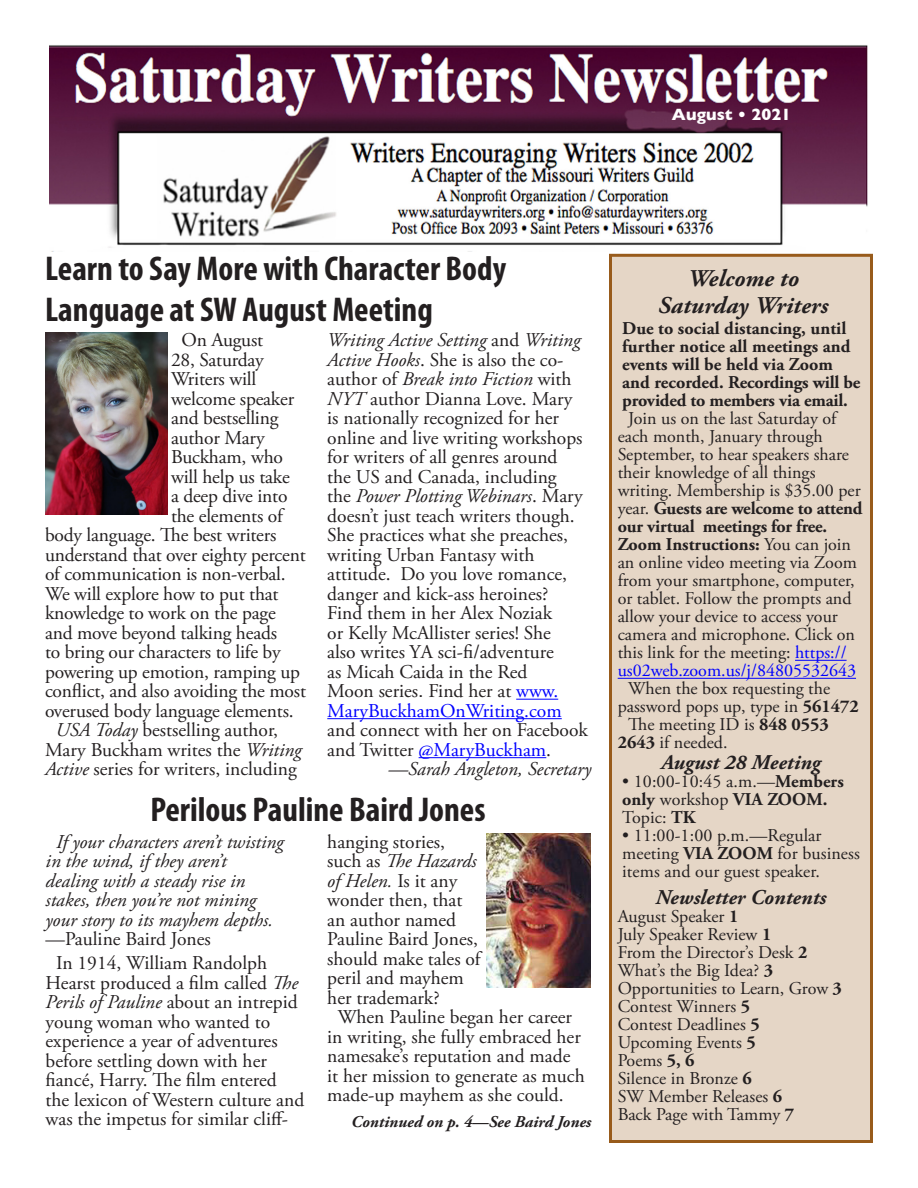
<style>
.page{position:relative;width:918px;height:1188px;background:#fff}
.page>*{position:absolute;margin:0;border:0;box-sizing:border-box;transform-origin:0 0}
.SW_Headlines{font:700 condensed 34.5px/41.4px "Myriad Pro";color:#231f20}
.Photo_Name{font:italic 700 24px "Adobe Garamond Pro";letter-spacing:.005em;color:#231f20}
.Photo_Name-2{font:italic 700 21px "Adobe Garamond Pro";letter-spacing:.005em;color:#231f20}
.SW_Body_Type{font:19.5px/19.5px "Adobe Garamond Pro";color:#231f20}
.SW_Body_Type-2{font:italic 19.5px/19.5px "Adobe Garamond Pro";color:#231f20}
.SW_Body_Type-3{font:18px/18px "Adobe Garamond Pro";color:#231f20}
.Photo_Name-3{font:700 18px/18px "Adobe Garamond Pro";letter-spacing:.005em;color:#231f20}
.Photo_Name-4{font:18px/18px "Adobe Garamond Pro";letter-spacing:.005em;color:#231f20}
.Location_Box{font:700 16.65px "Gill Sans";letter-spacing:.005em;color:#fff}
.Continued{font:italic 700 16.5px "Adobe Garamond Pro";color:#231f20}
.s1{font-style:italic}
.s2{font-family:"Arial"}
.s3{color:#00f}
.s4{font-style:normal}
.s5{font-weight:700}
</style>
<div class="page">
<img style="left:50px;top:45px;width:818px;height:203px">
<div style="left:609px;top:254px;width:264px;height:889px;background:#e5d6c6;border:3px solid #985b1b"></div>
<hr style="left:795px;top:660px;width:52px;height:1px;background:#00f">
<hr style="left:618px;top:678px;width:238px;height:1px;background:#00f">
<hr style="left:516px;top:699px;width:42px;height:1px;background:#00f">
<hr style="left:327px;top:718px;width:235px;height:1px;background:#00f">
<hr style="left:419px;top:757px;width:127px;height:1px;background:#00f">
<img style="left:46px;top:332px;width:121px;height:182px">
<img style="left:486px;top:833px;width:105px;height:155px">
<p class="Location_Box" style="left:672px;top:101px;width:121px">August • 2021</p>
<p class="SW_Headlines" style="left:45px;top:247px;width:463px">Learn to Say More with Character Body<br>Language at SW August Meeting</p>
<p class="SW_Body_Type" style="left:182px;top:331px;width:83px">On August</p>
<p class="SW_Body_Type" style="left:171px;top:350px;width:94px">28, Saturday</p>
<p class="SW_Body_Type" style="left:171px;top:370px;width:87px">Writers will</p>
<p class="SW_Body_Type" style="left:171px;top:389px;width:125px">welcome speaker</p>
<p class="SW_Body_Type" style="left:171px;top:409px;width:109px">and bestselling</p>
<p class="SW_Body_Type" style="left:171px;top:428px;width:95px">author Mary</p>
<p class="SW_Body_Type" style="left:171px;top:448px;width:114px">Buckham, who</p>
<p class="SW_Body_Type" style="left:171px;top:467px;width:120px">will help us take</p>
<p class="SW_Body_Type" style="left:171px;top:487px;width:118px">a deep dive into</p>
<p class="SW_Body_Type" style="left:171px;top:506px;width:113px">the elements of</p>
<p class="SW_Body_Type" style="left:45px;top:526px;width:233px">body language. The best writers</p>
<p class="SW_Body_Type" style="left:45px;top:545px;width:262px">understand that over eighty percent</p>
<p class="SW_Body_Type" style="left:45px;top:565px;width:242px">of communication is non-verbal.</p>
<p class="SW_Body_Type" style="left:45px;top:584px;width:235px">We will explore how to put that</p>
<p class="SW_Body_Type" style="left:45px;top:604px;width:232px">knowledge to work on the page</p>
<p class="SW_Body_Type" style="left:45px;top:623px;width:234px">and move beyond talking heads</p>
<p class="SW_Body_Type" style="left:45px;top:643px;width:237px">to bring our characters to life by</p>
<p class="SW_Body_Type" style="left:45px;top:662px;width:257px">powering up emotion, ramping up</p>
<p class="SW_Body_Type" style="left:45px;top:682px;width:263px">conflict, and also avoiding the most</p>
<p class="SW_Body_Type" style="left:45px;top:701px;width:250px">overused body language elements.</p>
<p class="SW_Body_Type" style="left:45px;top:721px;width:258px;text-indent:10px"><span class="s1">USA Today</span> bestselling author,<br>Mary Buckham writes the <span class="s1">Writing<br>Active</span> series for writers, including</p>
<p class="SW_Body_Type" style="left:327px;top:331px;width:262px"><span class="s1">Writing Active Setting</span> and <span class="s1">Writing<br>Active Hooks</span>. She is also the co&shy;author of <span class="s1">Break into Fiction</span> with<br><span class="s1">NYT</span> author Dianna Love. Mary is nationally recognized for her online and live writing workshops for writers of all genres around<br>the US and Canada, including<br>the <span class="s1">Power Plotting Webinars</span>. Mary doesn’t just teach writers though.<br>She practices what she preaches, writing Urban Fantasy with attitude. Do you love romance, danger and kick-ass heroines?<br>Find them in her Alex Noziak<br>or Kelly McAllister series! She<br>also writes YA sci-fi/adventure<br>as Micah Caida in the Red<br>Moon series<span class="s2">.</span> Find her at <span class="s3">www.<br>MaryBuckhamOnWriting.com </span>and connect with her on Facebook and Twitter <span class="s3">@MaryBuckham</span>.</p>
<p class="SW_Body_Type-2" style="left:389px;top:760px;width:204px">—Sarah Angleton, Secretary</p>
<p class="SW_Headlines" style="left:150px;top:788px;width:337px">Perilous Pauline Baird Jones</p>
<p class="SW_Body_Type-2" style="left:46px;top:832px;width:240px;text-indent:11px">If your characters aren’t twisting in the wind, if they aren’t<br>dealing with a steady rise in stakes, then you’re not mining your story to its mayhem depths. <span class="s4">—Pauline Baird Jones</span></p>
<p class="SW_Body_Type" style="left:46px;top:954px;width:260px;text-indent:11px">In 1914, William Randolph<br>Hearst produced a film called <span class="s1">The<br>Perils of Pauline</span> about an intrepid young woman who wanted to experience a year of adventures before settling down with her fiancé, Harry. The film entered the lexicon of Western culture and was the impetus for similar cliff-</p>
<p class="SW_Body_Type" style="left:327px;top:832px;width:155px">hanging stories, such as <span class="s1">The Hazards of Helen.</span> Is it any wonder then, that an author named<br>Pauline Baird Jones, should make tales of peril and mayhem her trademark?</p>
<p class="SW_Body_Type" style="left:327px;top:1008px;width:259px;text-indent:10px">When Pauline began her career in writing, she fully embraced her namesake’s reputation and made it her mission to generate as much made-up mayhem as she could.</p>
<p class="Continued" style="left:351px;top:1112px;width:241px">Continued on p. 4—See Baird Jones</p>
<p class="Photo_Name" style="left:687px;top:265px;width:113px">Welcome to</p>
<p class="Photo_Name" style="left:658px;top:292px;width:172px">Saturday Writers</p>
<p class="Photo_Name-3" style="left:622px;top:320px;width:240px">Due to social distancing, until further notice all meetings and events will be held via Zoom and recorded. Recordings will be provided to members via email.</p>
<p class="SW_Body_Type-3" style="left:618px;top:410px;width:246px;text-indent:10px">Join us on the last Saturday of each month, January through<br>September, to hear speakers share their knowledge of all things writing. Membership is $35.00 per year. <span class="s5">Guests are welcome to attend our virtual meetings for free.</span></p>
<p class="SW_Body_Type-3" style="left:618px;top:536px;width:241px"><span class="s5">Zoom Instructions:</span> You can join an online video meeting via Zoom from your smartphone, computer, or tablet. Follow the prompts and allow your device to access your camera and microphone. Click on this link for the meeting: <span class="s3">https:// us02web.zoom.us/j/84805532643</span></p>
<p class="SW_Body_Type-3" style="left:618px;top:680px;width:243px;text-indent:10px">When the box requesting the password pops up, type in <span class="s5">561472</span></p>
<p class="SW_Body_Type-3" style="left:618px;top:716px;width:213px;text-indent:10px">The meeting ID is <span class="s5">848 0553<br>2643</span> if needed.</p>
<p class="Photo_Name-2" style="left:661px;top:751px;width:161px">August 28 Meeting</p>
<p class="Photo_Name-4" style="left:622px;top:773px;width:223px">• 10:00-10:45 a.m.—<span class="s5">Members only</span> workshop <span class="s5">VIA ZOOM.<br></span>Topic: <span class="s5">TK</span></p>
<p class="Photo_Name-4" style="left:622px;top:827px;width:239px">• 11:00-1:00 p.m.—Regular meeting <span class="s5">VIA ZOOM</span> for business items and our guest speaker.</p>
<p class="Photo_Name-2" style="left:656px;top:886px;width:172px">Newsletter Contents</p>
<p class="SW_Body_Type-3" style="left:618px;top:908px;width:122px">August Speaker <span class="s5">1</span></p>
<p class="SW_Body_Type-3" style="left:618px;top:926px;width:155px">July Speaker Review <span class="s5">1</span></p>
<p class="SW_Body_Type-3" style="left:618px;top:944px;width:191px">From the Director’s Desk <span class="s5">2</span></p>
<p class="SW_Body_Type-3" style="left:618px;top:962px;width:157px">What’s the Big Idea? <span class="s5">3</span></p>
<p class="SW_Body_Type-3" style="left:618px;top:980px;width:226px">Opportunities to Learn, Grow <span class="s5">3</span></p>
<p class="SW_Body_Type-3" style="left:618px;top:998px;width:134px">Contest Winners <span class="s5">5</span></p>
<p class="SW_Body_Type-3" style="left:618px;top:1016px;width:144px">Contest Deadlines <span class="s5">5</span></p>
<p class="SW_Body_Type-3" style="left:618px;top:1034px;width:140px">Upcoming Events <span class="s5">5</span></p>
<p class="SW_Body_Type-3" style="left:618px;top:1052px;width:78px">Poems <span class="s5">5, 6</span></p>
<p class="SW_Body_Type-3" style="left:618px;top:1070px;width:136px">Silence in Bronze <span class="s5">6</span></p>
<p class="SW_Body_Type-3" style="left:618px;top:1088px;width:166px">SW Member Releases <span class="s5">6</span></p>
<p class="SW_Body_Type-3" style="left:618px;top:1106px;width:178px">Back Page with Tammy <span class="s5">7</span></p>
</div>
